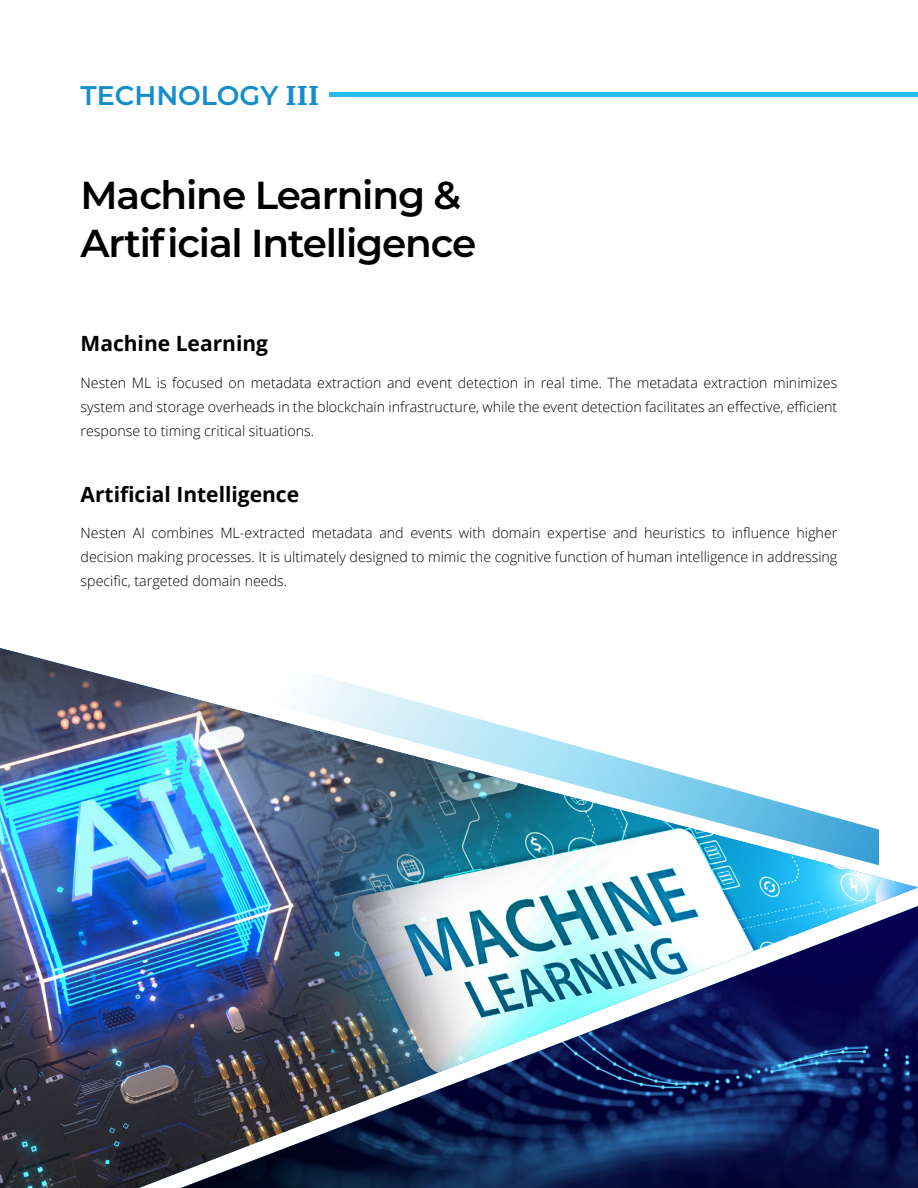
<style>
.page{position:relative;width:918px;height:1188px;background:#fff}
.page>*{position:absolute;margin:0;border:0;box-sizing:border-box;transform-origin:0 0}
.t1{font:600 39px/48px "Montserrat";letter-spacing:-.03em;color:#000}
.t2{font:600 27px "Montserrat";color:#148dcd}
.t3{font:700 21px "Open Sans";color:#000}
.t4{font:300 14.25px/24px "Open Sans";color:#000;text-align:justify}
.s1{font-family:"Kefa";font-weight:700;font-size:28.5px}
</style>
<div class="page">
<div style="left:330px;top:92px;width:588px;height:5px;background:#26bcee"></div>
<img style="left:0;top:648px;width:918px;height:540px">
<svg style="left:225px;top:649px;width:654px;height:216px"></svg>
<h2 class="t2" style="left:81px;top:76px;width:240px">TECHNOLOGY <span class="s1">III</span></h2>
<h1 class="t1" style="left:81px;top:169px;width:397px">Machine Learning &amp;<br>Artificial Intelligence</h1>
<h3 class="t3" style="left:81px;top:329px;width:189px">Machine Learning</h3>
<p class="t4" style="left:81px;top:370px;width:758px">Nesten ML is focused on metadata extraction and event detection in real time. The metadata extraction minimizes system and storage overheads in the blockchain infrastructure, while the event detection facilitates an effective, efficient response to timing critical situations.</p>
<h3 class="t3" style="left:81px;top:479px;width:220px">Artificial Intelligence</h3>
<p class="t4" style="left:81px;top:520px;width:758px">Nesten AI combines ML-extracted metadata and events with domain expertise and heuristics to influence higher decision making processes. It is ultimately designed to mimic the cognitive function of human intelligence in addressing specific, targeted domain needs.</p>
</div>
